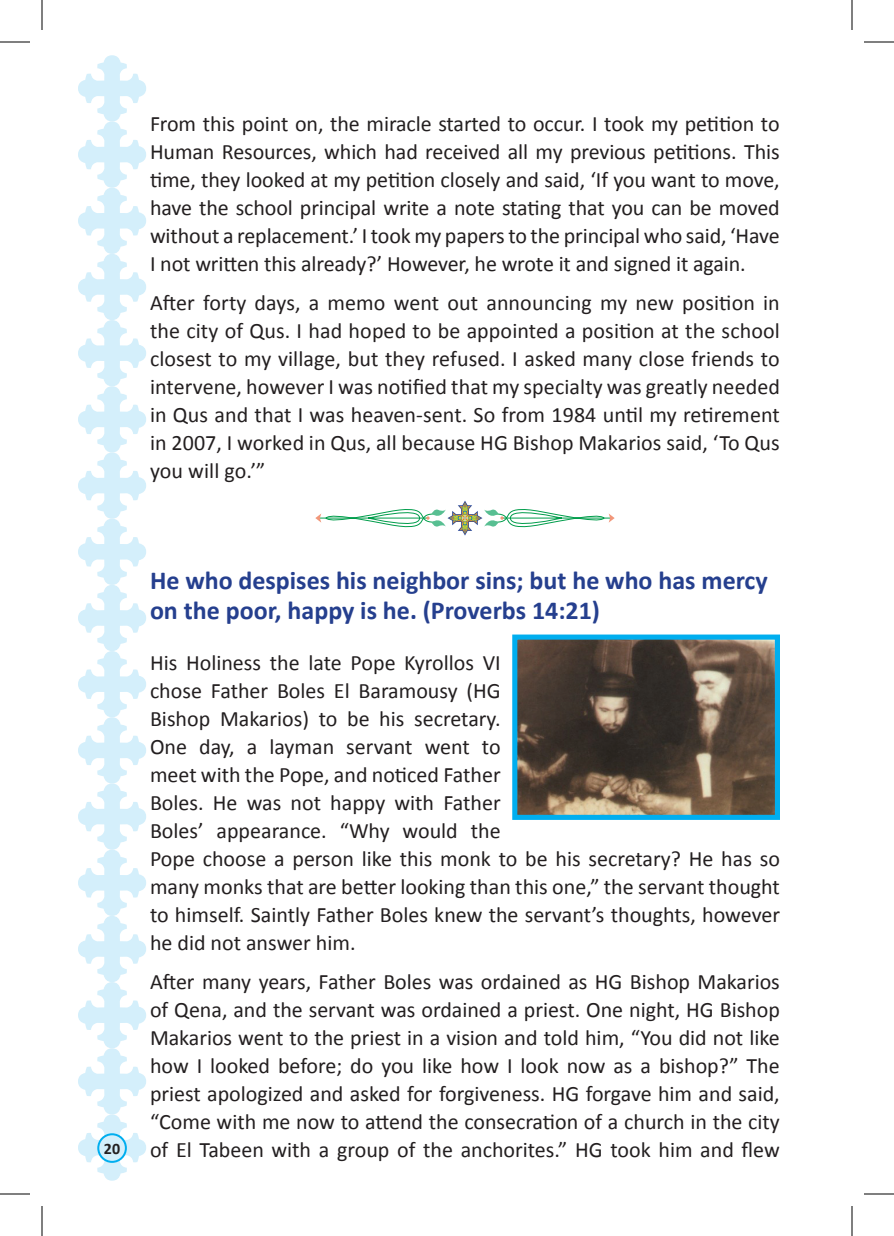
<style>
.page{position:relative;width:894px;height:1236px;background:#fff}
.page>*{position:absolute;margin:0;border:0;box-sizing:border-box;transform-origin:0 0}
.t1{font:700 26px/30px "Calibri";color:#253f8e}
.t2{font:22px/28px "Calibri";color:#231f20;text-align:justify}
.t3{font:700 16px "Calibri";color:#231f20}
</style>
<div class="page">
<svg style="left:78px;top:55px;width:68px;height:1126px"></svg>
<div style="left:98px;top:1134px;width:28px;height:28px;background:#d4effb;border-radius:50%"></div>
<div style="left:97px;top:1133px;width:30px;height:30px;border:2px solid #00aeef;border-radius:50%"></div>
<svg style="left:315px;top:501px;width:300px;height:35px"></svg>
<img style="left:518px;top:641px;width:256px;height:173px">
<div style="left:512px;top:635px;width:268px;height:185px;border:5px solid #00aeef"></div>
<hr style="left:0;top:42px;width:30px;height:1px;background:#000">
<hr style="left:864px;top:42px;width:30px;height:1px;background:#000">
<hr style="left:0;top:1194px;width:30px;height:1px;background:#000">
<hr style="left:864px;top:1194px;width:30px;height:1px;background:#000">
<hr style="left:42px;top:0;width:1px;height:30px;background:#000">
<hr style="left:42px;top:1206px;width:1px;height:30px;background:#000">
<hr style="left:852px;top:0;width:1px;height:30px;background:#000">
<hr style="left:852px;top:1206px;width:1px;height:30px;background:#000">
<p class="t2" style="left:150px;top:109px;width:631px">From this point on, the miracle started to occur. I took my petition to Human Resources, which had received all my previous petitions. This time, they looked at my petition closely and said, ‘If you want to move, have the school principal write a note stating that you can be moved without a replacement.’ I took my papers to the principal who said, ‘Have I not written this already?’ However, he wrote it and signed it again.</p>
<p class="t2" style="left:150px;top:289px;width:631px">After forty days, a memo went out announcing my new position in the city of Qus. I had hoped to be appointed a position at the school closest to my village, but they refused. I asked many close friends to intervene, however I was notified that my specialty was greatly needed in Qus and that I was heaven‐sent. So from 1984 until my retirement in 2007, I worked in Qus, all because HG Bishop Makarios said, ‘To Qus you will go.’”</p>
<p class="t3" style="left:104px;top:1139px;width:18px">20</p>
<p class="t1" style="left:150px;top:565px;width:619px">He who despises his neighbor sins; but he who has mercy on the poor, happy is he. (Proverbs 14:21)</p>
<p class="t2" style="left:150px;top:648px;width:632px;text-align:left">His Holiness the late Pope Kyrollos VI<br>chose Father Boles El Baramousy (HG<br>Bishop Makarios) to be his secretary.<br>One day, a layman servant went to<br>meet with the Pope, and noticed Father<br>Boles. He was not happy with Father<br>Boles’ appearance. “Why would the<br>Pope choose a person like this monk to be his secretary? He has so many monks that are better looking than this one,” the servant thought to himself. Saintly Father Boles knew the servant’s thoughts, however he did not answer him.</p>
<p class="t2" style="left:150px;top:968px;width:631px">After many years, Father Boles was ordained as HG Bishop Makarios of Qena, and the servant was ordained a priest. One night, HG Bishop Makarios went to the priest in a vision and told him, “You did not like how I looked before; do you like how I look now as a bishop?” The priest apologized and asked for forgiveness. HG forgave him and said, “Come with me now to attend the consecration of a church in the city of El Tabeen with a group of the anchorites.” HG took him and flew</p>
</div>
